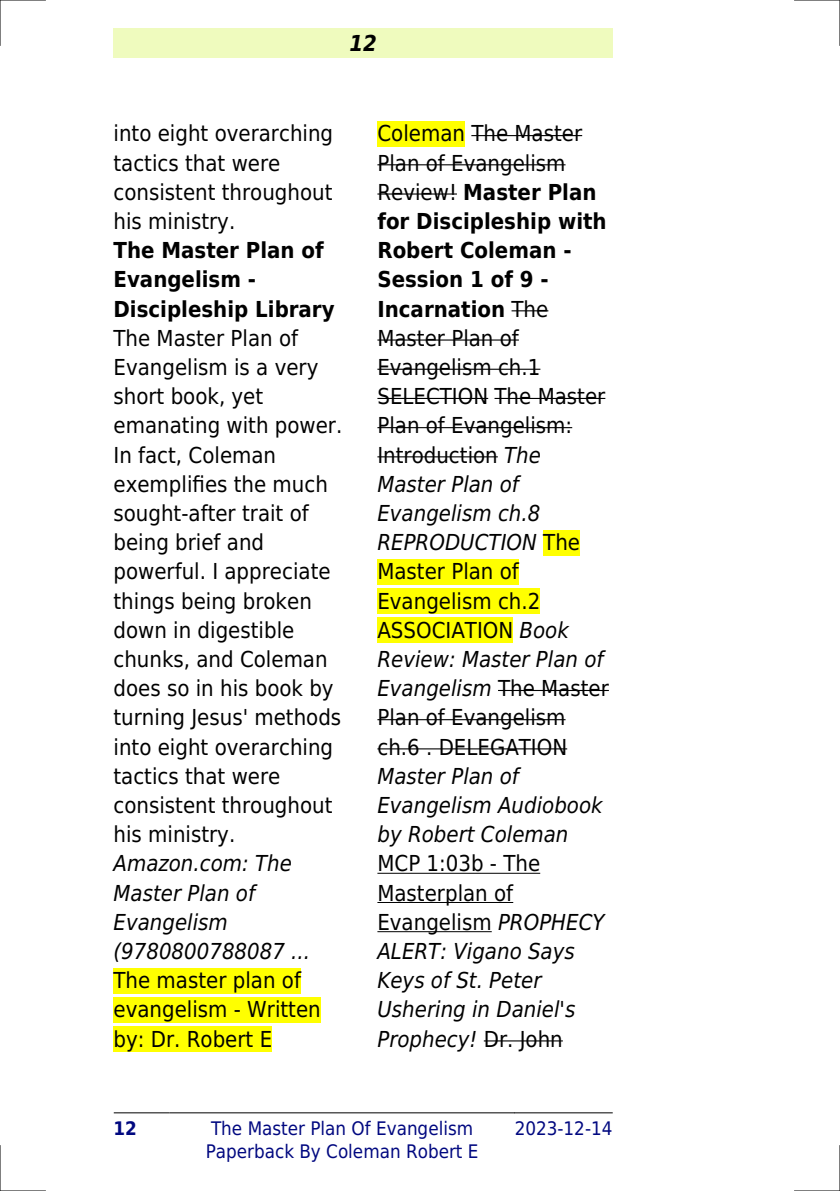
<style>
.page{position:relative;width:840px;height:1191px;background:#fff}
.page>*{position:absolute;margin:0;border:0;box-sizing:border-box;transform-origin:0 0}
.t1{font:22px/29.2px "DejaVu Sans Condensed";color:#000}
.t2{font:italic 22px/29.2px "DejaVu Sans Condensed";color:#000}
.t3{font:700 22px/29.2px "DejaVu Sans Condensed";color:#000}
.t4{font:italic 700 22px "DejaVu Sans Condensed";color:#000}
.t5{font:18.6px/22.4px "DejaVu Sans Condensed";color:#000880}
.t6{font:700 18.6px "DejaVu Sans Condensed";color:#000880}
.s1{font-weight:700}
.s2{font-style:italic}
.s3{font-style:normal}
</style>
<div class="page">
<div style="left:113px;top:28px;width:499px;height:30px;background:#effbbe"></div>
<hr style="left:114px;top:1112px;width:55px;height:1px;background:#000">
<hr style="left:170px;top:1112px;width:344px;height:1px;background:#000">
<hr style="left:514px;top:1112px;width:98px;height:1px;background:#000">
<div style="left:113px;top:967px;width:188px;height:26px;background:#ff0"></div>
<div style="left:113px;top:997px;width:207px;height:25px;background:#ff0"></div>
<div style="left:113px;top:1026px;width:159px;height:25px;background:#ff0"></div>
<div style="left:377px;top:121px;width:88px;height:25px;background:#ff0"></div>
<hr style="left:471px;top:135px;width:111px;height:1px;background:#000">
<hr style="left:377px;top:164px;width:188px;height:1px;background:#000">
<hr style="left:377px;top:193px;width:79px;height:2px;background:#000">
<hr style="left:511px;top:310px;width:37px;height:1px;background:#000">
<hr style="left:377px;top:339px;width:141px;height:1px;background:#000">
<hr style="left:377px;top:369px;width:163px;height:1px;background:#000">
<hr style="left:377px;top:398px;width:111px;height:1px;background:#000">
<hr style="left:494px;top:398px;width:111px;height:1px;background:#000">
<hr style="left:377px;top:427px;width:195px;height:1px;background:#000">
<hr style="left:377px;top:456px;width:120px;height:1px;background:#000">
<div style="left:543px;top:530px;width:36px;height:25px;background:#ff0"></div>
<div style="left:377px;top:559px;width:141px;height:25px;background:#ff0"></div>
<div style="left:377px;top:588px;width:163px;height:26px;background:#ff0"></div>
<div style="left:377px;top:617px;width:136px;height:26px;background:#ff0"></div>
<hr style="left:498px;top:690px;width:110px;height:1px;background:#000">
<hr style="left:377px;top:719px;width:188px;height:1px;background:#000">
<hr style="left:377px;top:748px;width:190px;height:1px;background:#000">
<hr style="left:377px;top:872px;width:163px;height:1px;background:#000">
<hr style="left:377px;top:902px;width:136px;height:1px;background:#000">
<hr style="left:377px;top:931px;width:114px;height:1px;background:#000">
<hr style="left:483px;top:1040px;width:79px;height:1px;background:#000">
<hr style="left:0;top:0;width:45px;height:1px;background:#000">
<hr style="left:794px;top:0;width:45px;height:1px;background:#000">
<hr style="left:0;top:1190px;width:45px;height:1px;background:#000">
<hr style="left:794px;top:1190px;width:45px;height:1px;background:#000">
<hr style="left:0;top:0;width:1px;height:45px;background:#000">
<hr style="left:0;top:1145px;width:1px;height:46px;background:#000">
<hr style="left:839px;top:0;width:1px;height:45px;background:#000">
<hr style="left:839px;top:1145px;width:1px;height:46px;background:#000">
<p class="t4" style="left:349px;top:30px;width:29px">12</p>
<p class="t1" style="left:113px;top:119px;width:221px">into eight overarching tactics that were consistent throughout his ministry.</p>
<p class="t3" style="left:113px;top:236px;width:222px">The Master Plan of<br>Evangelism -<br>Discipleship Library</p>
<p class="t1" style="left:113px;top:323px;width:230px">The Master Plan of<br>Evangelism is a very short book, yet emanating with power.<br>In fact, Coleman exemplifies the much sought-after trait of being brief and powerful. I appreciate things being broken down in digestible chunks, and Coleman does so in his book by turning Jesus' methods into eight overarching tactics that were consistent throughout his ministry.</p>
<p class="t2" style="left:113px;top:849px;width:198px">Amazon.com: The<br>Master Plan of<br>Evangelism (9780800788087 ...</p>
<p class="t1" style="left:113px;top:966px;width:209px">The master plan of evangelism - Written by: Dr. Robert E</p>
<p class="t1" style="left:377px;top:119px;width:233px">Coleman The Master<br>Plan of Evangelism<br>Review! <span class="s1">Master Plan for Discipleship with<br>Robert Coleman -<br>Session 1 of 9 -<br>Incarnation</span> The<br>Master Plan of<br>Evangelism ch.1<br>SELECTION The Master<br>Plan of Evangelism:<br>Introduction <span class="s2">The<br>Master Plan of<br>Evangelism ch.8<br>REPRODUCTION</span> The<br>Master Plan of<br>Evangelism ch.2<br>ASSOCIATION <span class="s2">Book<br>Review: Master Plan of<br>Evangelism</span> The Master<br>Plan of Evangelism ch.6 . DELEGATION</p>
<p class="t2" style="left:377px;top:761px;width:226px">Master Plan of<br>Evangelism Audiobook by Robert Coleman</p>
<p class="t2" style="left:377px;top:849px;width:228px"><span class="s3">MCP 1:03b - The<br>Masterplan of<br>Evangelism</span> PROPHECY<br>ALERT: Vigano Says<br>Keys of St. Peter<br>Ushering in Daniel's<br>Prophecy! <span class="s3">Dr. John</span></p>
<p class="t6" style="left:113px;top:1118px;width:25px">12</p>
<p class="t5" style="left:205px;top:1117px;width:274px">The Master Plan Of Evangelism<br>Paperback By Coleman Robert E</p>
<p class="t5" style="left:514px;top:1117px;width:99px">2023-12-14</p>
</div>
